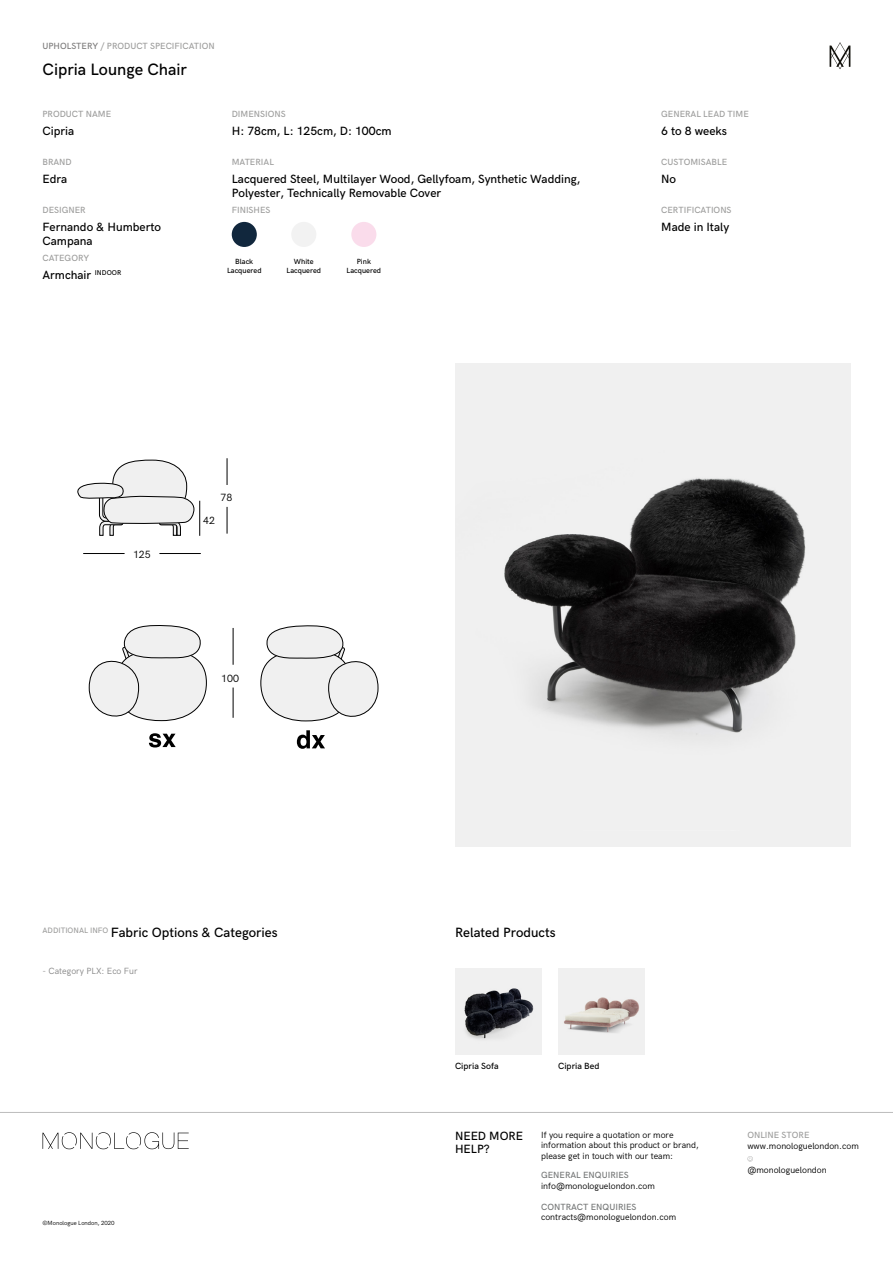
<style>
.page{position:relative;width:893px;height:1263px;background:#fff}
.page>*{position:absolute;margin:0;border:0;box-sizing:border-box;transform-origin:0 0}
.t1{font:500 16.5px "HK Grotesk";color:#000}
.t2{font:500 13.5px "HK Grotesk";color:#000}
.t3{font:500 12px/14.4px "HK Grotesk";color:#000}
.t4{font:10.5px "HK Grotesk";color:#000}
.t5{font:9px/10.5px "HK Grotesk";color:#000}
.t6{font:500 9px "HK Grotesk";color:#9d9d9c}
.t7{font:500 9px "HK Grotesk";color:#757777}
.t8{font:9px "HK Grotesk";color:#878787}
.t9{font:500 9px "HK Grotesk";color:#000}
.t10{font:500 7.5px/9px "HK Grotesk";color:#000;text-align:center}
.t11{font:6px "HK Grotesk";color:#000}
.s1{color:#7c7b7b}
</style>
<div class="page">
<svg style="left:747px;top:1156px;width:6px;height:5px"></svg>
<hr style="left:0;top:1112px;width:893px;height:1px;background:#bcbcbc">
<svg style="left:43px;top:1132px;width:146px;height:17px"></svg>
<svg style="left:830px;top:42px;width:20px;height:27px"></svg>
<div style="left:455px;top:363px;width:395px;height:483px;background:#f0f0f0"></div>
<img style="left:504px;top:478px;width:302px;height:258px">
<img style="left:455px;top:968px;width:86px;height:86px">
<img style="left:558px;top:968px;width:86px;height:86px">
<svg style="left:227px;top:458px;width:1px;height:27px"></svg>
<svg style="left:227px;top:507px;width:1px;height:27px"></svg>
<hr style="left:199px;top:501px;width:1px;height:35px;background:#000">
<hr style="left:159px;top:553px;width:42px;height:1px;background:#000">
<hr style="left:83px;top:553px;width:42px;height:1px;background:#000">
<hr style="left:233px;top:628px;width:1px;height:37px;background:#000">
<hr style="left:233px;top:687px;width:1px;height:31px;background:#000">
<svg style="left:77px;top:460px;width:117px;height:76px"></svg>
<svg style="left:89px;top:625px;width:118px;height:122px"></svg>
<svg style="left:260px;top:625px;width:118px;height:124px"></svg>
<div style="left:232px;top:222px;width:25px;height:25px;background:#11273d;border-radius:50%"></div>
<div style="left:291px;top:222px;width:25px;height:25px;background:#f2f2f2;border-radius:50%"></div>
<div style="left:351px;top:222px;width:25px;height:25px;background:#fadceb;border-radius:50%"></div>
<p class="t6" style="left:43px;top:39px;width:174px"><span class="s1">UPHOLSTERY</span> / PRODUCT SPECIFICATION</p>
<h1 class="t1" style="left:43px;top:57px;width:146px">Cipria Lounge Chair</h1>
<p class="t6" style="left:43px;top:107px;width:70px">PRODUCT NAME</p>
<p class="t6" style="left:232px;top:107px;width:55px">DIMENSIONS</p>
<p class="t6" style="left:661px;top:107px;width:89px">GENERAL LEAD TIME</p>
<p class="t3" style="left:43px;top:123px;width:33px">Cipria</p>
<p class="t3" style="left:232px;top:123px;width:161px">H: 78cm, L: 125cm, D: 100cm</p>
<p class="t3" style="left:661px;top:123px;width:67px">6 to 8 weeks</p>
<p class="t6" style="left:43px;top:155px;width:31px">BRAND</p>
<p class="t6" style="left:232px;top:155px;width:44px">MATERIAL</p>
<p class="t6" style="left:661px;top:155px;width:67px">CUSTOMISABLE</p>
<p class="t3" style="left:43px;top:171px;width:26px">Edra</p>
<p class="t3" style="left:232px;top:171px;width:350px">Lacquered Steel, Multilayer Wood, Gellyfoam, Synthetic Wadding,<br>Polyester, Technically Removable Cover</p>
<p class="t3" style="left:661px;top:171px;width:16px">No</p>
<p class="t6" style="left:43px;top:203px;width:45px">DESIGNER</p>
<p class="t3" style="left:43px;top:219px;width:120px">Fernando &amp; Humberto<br>Campana</p>
<p class="t6" style="left:43px;top:251px;width:48px">CATEGORY</p>
<p class="t3" style="left:43px;top:267px;width:80px">Armchair <sup>INDOOR</sup></p>
<p class="t6" style="left:232px;top:203px;width:40px">FINISHES</p>
<p class="t10" style="left:227px;top:257px;width:36px">Black<br>Lacquered</p>
<p class="t10" style="left:287px;top:257px;width:36px">White<br>Lacquered</p>
<p class="t10" style="left:347px;top:257px;width:36px">Pink<br>Lacquered</p>
<p class="t4" style="left:133px;top:547px;width:19px">125</p>
<p class="t4" style="left:220px;top:489px;width:13px">78</p>
<p class="t4" style="left:203px;top:512px;width:13px">42</p>
<p class="t4" style="left:221px;top:670px;width:19px">100</p>
<p class="t6" style="left:661px;top:203px;width:72px">CERTIFICATIONS</p>
<p class="t3" style="left:661px;top:219px;width:69px">Made in Italy</p>
<p class="t2" style="left:43px;top:923px;width:237px"><sup>ADDITIONAL</sup> <sup>INFO</sup> Fabric Options &amp; Categories</p>
<p class="t8" style="left:43px;top:964px;width:97px">- Category PLX: Eco Fur</p>
<p class="t11" style="left:43px;top:1218px;width:74px">©Monologue London, 2020</p>
<p class="t2" style="left:455px;top:923px;width:102px">Related Products</p>
<p class="t9" style="left:455px;top:1059px;width:45px">Cipria Sofa</p>
<p class="t9" style="left:558px;top:1059px;width:43px">Cipria Bed</p>
<p class="t5" style="left:541px;top:1128px;width:134px">If you require a quotation or more</p>
<p class="t6" style="left:747px;top:1128px;width:64px">ONLINE STORE</p>
<p class="t5" style="left:541px;top:1139px;width:159px">information about this product or brand, please get in touch with our team:</p>
<p class="t3" style="left:455px;top:1128px;width:70px;line-height:13.5px">NEED MORE<br>HELP?</p>
<p class="t5" style="left:747px;top:1140px;width:113px">www.monologuelondon.com</p>
<p class="t5" style="left:747px;top:1164px;width:81px">@monologuelondon</p>
<p class="t7" style="left:541px;top:1200px;width:97px">CONTRACT ENQUIRIES</p>
<p class="t5" style="left:541px;top:1211px;width:137px">contracts@monologuelondon.com</p>
<p class="t7" style="left:541px;top:1168px;width:89px">GENERAL ENQUIRIES</p>
<p class="t5" style="left:541px;top:1180px;width:115px">info@monologuelondon.com</p>
</div>
